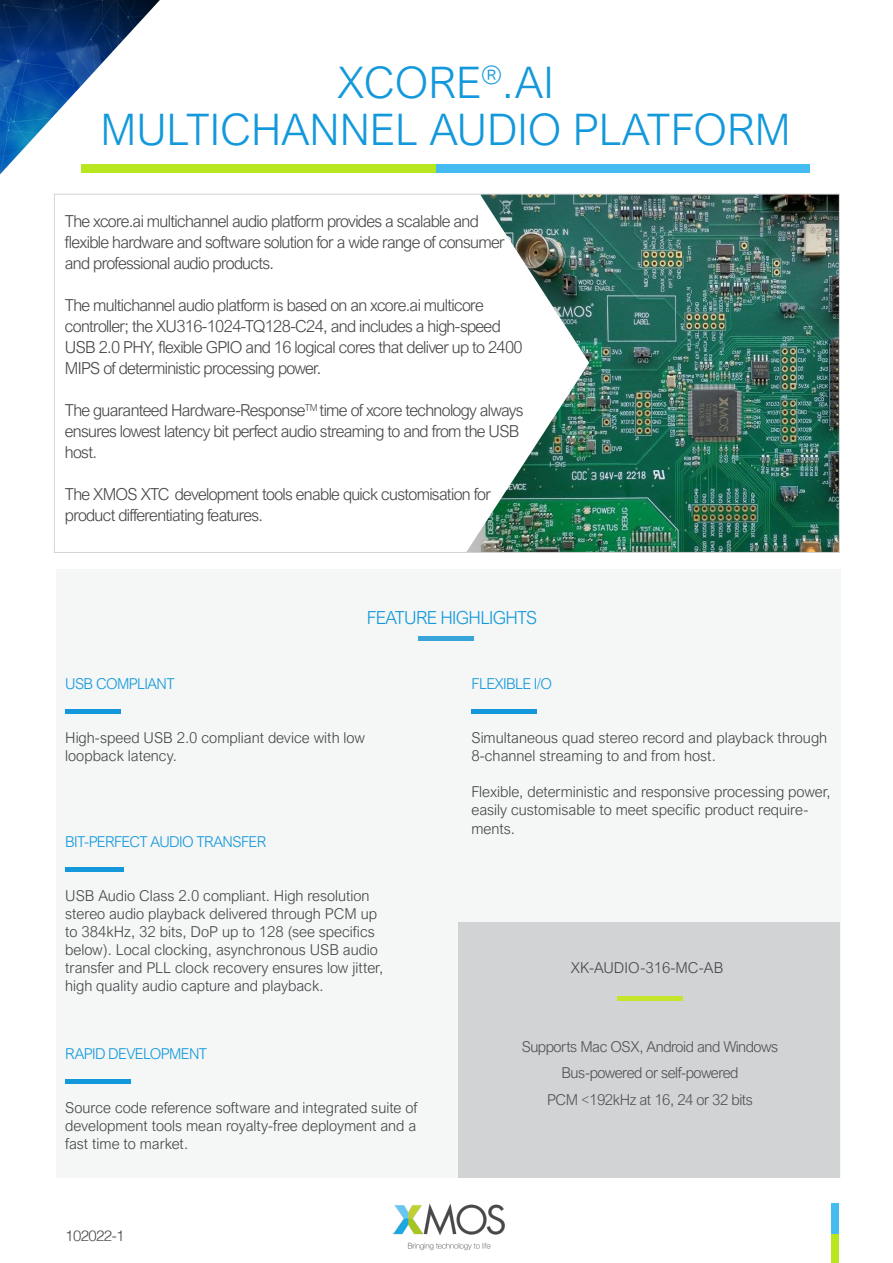
<style>
.page{position:relative;width:893px;height:1263px;background:#fff}
.page>*{position:absolute;margin:0;border:0;box-sizing:border-box;transform-origin:0 0}
.t1{font:300 43.5px "Arial Nova";color:#1399db}
.t2{font:300 18px "Arial Nova";letter-spacing:-.04em;color:#1399db}
.t3{font:300 16.5px/21px "Arial Nova";letter-spacing:-.04em;color:#464749}
.t4{font:300 15px/18px "Arial Nova";color:#464749}
.t5{font:300 15px "Arial Nova";letter-spacing:-.03em;color:#525252}
.t6{font:300 15px "Arial Nova";letter-spacing:-.04em;color:#1399db}
.t7{font:300 15px "Helvetica";letter-spacing:-.04em;color:#464749}
</style>
<div class="page">
<img style="left:589px;top:196px;width:249px;height:355px">
<svg style="left:54px;top:164px;width:535px;height:387px"></svg>
<div style="left:831px;top:1232px;width:8px;height:30px;background:#b8e720"></div>
<div style="left:831px;top:1204px;width:8px;height:30px;background:#44bbf1"></div>
<div style="left:81px;top:165px;width:374px;height:8px;background:#b8e720"></div>
<div style="left:436px;top:165px;width:374px;height:8px;background:#44bbf1"></div>
<img style="left:0;top:0;width:160px;height:174px">
<div style="left:56px;top:569px;width:785px;height:609px;background:#f5f6f6"></div>
<div style="left:459px;top:923px;width:381px;height:255px;background:#d1d3d4"></div>
<img style="left:393px;top:1203px;width:112px;height:48px">
<div style="left:65px;top:867px;width:58px;height:5px;background:#1399db"></div>
<hr style="left:65px;top:710px;width:55px;height:4px;background:#1399db">
<hr style="left:471px;top:710px;width:66px;height:4px;background:#1399db">
<hr style="left:617px;top:996px;width:66px;height:4px;background:#c5e52b">
<hr style="left:65px;top:1079px;width:66px;height:4px;background:#1399db">
<p class="t1" style="left:337px;top:58px;width:218px">XCORE<sup>®</sup>.AI</p>
<p class="t1" style="left:100px;top:105px;width:692px">MULTICHANNEL AUDIO PLATFORM</p>
<p class="t3" style="left:65px;top:211px;width:416px">The xcore.ai multichannel audio platform provides a scalable and</p>
<p class="t3" style="left:65px;top:232px;width:441px">flexible hardware and software solution for a wide range of consumer</p>
<p class="t3" style="left:65px;top:253px;width:211px">and professional audio products.</p>
<p class="t3" style="left:65px;top:295px;width:420px">The multichannel audio platform is based on an xcore.ai multicore</p>
<p class="t3" style="left:65px;top:316px;width:459px">controller; the XU316-1024-TQ128-C24, and includes a high-speed<br>USB 2.0 PHY, flexible GPIO and 16 logical cores that deliver up to 2400<br>MIPS of deterministic processing power.</p>
<p class="t3" style="left:65px;top:400px;width:460px">The guaranteed Hardware-Response<sup>TM</sup> time of xcore technology always ensures lowest latency bit perfect audio streaming to and from the USB host.</p>
<p class="t3" style="left:65px;top:484px;width:428px">The XMOS XTC development tools enable quick customisation for product differentiating features.</p>
<p class="t6" style="left:65px;top:676px;width:111px">USB COMPLIANT</p>
<p class="t2" style="left:367px;top:607px;width:172px">FEATURE HIGHLIGHTS</p>
<p class="t6" style="left:471px;top:676px;width:82px">FLEXIBLE I/O</p>
<p class="t4" style="left:65px;top:729px;width:301px">High-speed USB 2.0 compliant device with low loopback latency.</p>
<p class="t6" style="left:65px;top:833px;width:202px">BIT-PERFECT AUDIO TRANSFER</p>
<p class="t4" style="left:65px;top:887px;width:320px">USB Audio Class 2.0 compliant. High resolution stereo audio playback delivered through PCM up to 384kHz, 32 bits, DoP up to 128 (see specifics below). Local clocking, asynchronous USB audio transfer and PLL clock recovery ensures low jitter, high quality audio capture and playback.</p>
<p class="t6" style="left:65px;top:1045px;width:143px">RAPID DEVELOPMENT</p>
<p class="t4" style="left:65px;top:1098px;width:354px;text-align:justify">Source code reference software and integrated suite of development tools mean royalty-free deployment and a fast time to market.</p>
<p class="t7" style="left:65px;top:1223px;width:61px">102022-1</p>
<p class="t4" style="left:471px;top:729px;width:357px">Simultaneous quad stereo record and playback through<br>8-channel streaming to and from host.</p>
<p class="t4" style="left:471px;top:783px;width:361px">Flexible, deterministic and responsive processing power, easily customisable to meet specific product require&shy;ments.</p>
<p class="t4" style="left:571px;top:959px;width:154px">XK-AUDIO-316-MC-AB</p>
<p class="t5" style="left:522px;top:1038px;width:258px">Supports Mac OSX, Android and Windows</p>
<p class="t5" style="left:561px;top:1064px;width:179px">Bus-powered or self-powered</p>
<p class="t5" style="left:547px;top:1091px;width:207px">PCM &lt;192kHz at 16, 24 or 32 bits</p>
</div>
